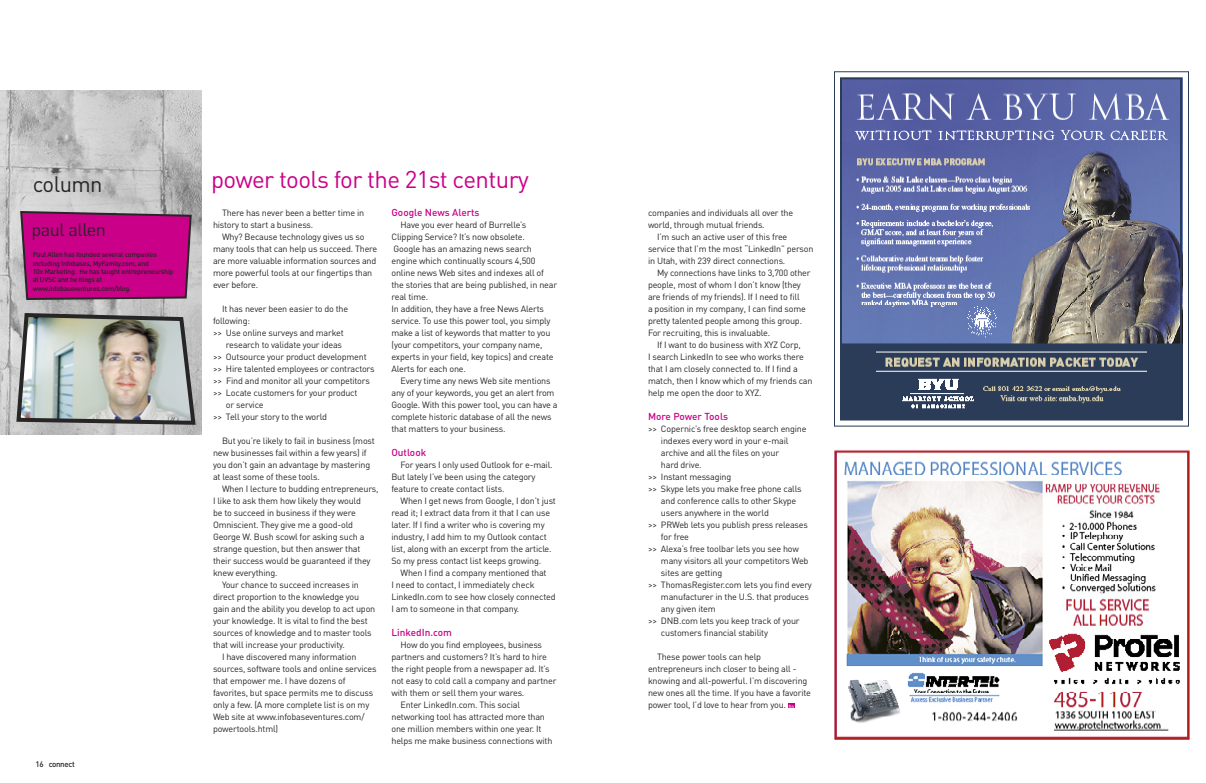
<style>
.page{position:relative;width:1206px;height:783px;background:#fff}
.page>*{position:absolute;margin:0;border:0;box-sizing:border-box;transform-origin:0 0}
.t1{font:24px "DIN";letter-spacing:-.025em;color:#ca0088}
.t2{font:22px "DIN";letter-spacing:-.025em;color:#272525}
.t3{font:18px "DIN";letter-spacing:-.025em;color:#272525}
.t4{font:500 10px "DIN";color:#ca0088}
.t5{font:9px/12px "DIN";letter-spacing:-.02em;color:#272525}
.t6{font:500 8px "DIN";letter-spacing:-.04em;color:#272525}
.t7{font:500 7px/8.4px "DIN";letter-spacing:-.03em;color:#272525}
.t8{font:500 4.5px "DIN";color:#fff}
</style>
<div class="page">
<img style="left:0;top:90px;width:202px;height:344px">
<svg style="left:19px;top:210px;width:174px;height:91px;background:#bf1487"></svg>
<svg style="left:788px;top:703px;width:7px;height:5px"></svg>
<img style="left:834px;top:450px;width:356px;height:290px">
<img style="left:14px;top:311px;width:184px;height:116px">
<img style="left:834px;top:71px;width:355px;height:356px">
<h2 class="t2" style="left:33px;top:170px;width:71px">column</h2>
<h3 class="t3" style="left:32px;top:218px;width:76px">paul allen</h3>
<p class="t7" style="left:33px;top:250px;width:142px">Paul Allen has founded several companies including Infobases, MyFamily.com, and<br>10x Marketing. He has taught entrepreneurship at UVSC and he blogs at www.infobaseventures.com/blog.</p>
<p class="t6" style="left:35px;top:759px;width:41px">16 connect</p>
<h1 class="t1" style="left:211px;top:164px;width:319px">power tools for the 21st century</h1>
<p class="t5" style="left:213px;top:207px;width:153px;text-indent:9px">There has never been a better time in history to start a business.</p>
<p class="t5" style="left:213px;top:231px;width:166px;text-indent:9px">Why? Because technology gives us so many tools that can help us succeed. There are more valuable information sources and more powerful tools at our fingertips than ever before.</p>
<p class="t5" style="left:222px;top:303px;width:128px">It has never been easier to do the</p>
<p class="t5" style="left:213px;top:315px;width:39px">following:</p>
<p class="t5" style="left:213px;top:327px;width:132px">&gt;&gt; Use online surveys and market</p>
<p class="t5" style="left:226px;top:339px;width:118px">research to validate your ideas</p>
<p class="t5" style="left:213px;top:351px;width:155px">&gt;&gt; Outsource your product development</p>
<p class="t5" style="left:213px;top:363px;width:163px">&gt;&gt; Hire talented employees or contractors</p>
<p class="t5" style="left:213px;top:375px;width:158px">&gt;&gt; Find and monitor all your competitors</p>
<p class="t5" style="left:213px;top:387px;width:146px">&gt;&gt; Locate customers for your product</p>
<p class="t5" style="left:226px;top:399px;width:39px">or service</p>
<p class="t5" style="left:213px;top:411px;width:116px">&gt;&gt; Tell your story to the world</p>
<p class="t5" style="left:213px;top:435px;width:163px;text-indent:9px">But you’re likely to fail in business (most new businesses fail within a few years) if you don’t gain an advantage by mastering at least some of these tools.</p>
<p class="t5" style="left:222px;top:483px;width:158px">When I lecture to budding entrepreneurs,</p>
<p class="t5" style="left:213px;top:495px;width:150px">I like to ask them how likely they would</p>
<p class="t5" style="left:213px;top:507px;width:144px">be to succeed in business if they were</p>
<p class="t5" style="left:213px;top:519px;width:142px">Omniscient. They give me a good-old</p>
<p class="t5" style="left:213px;top:531px;width:153px">George W. Bush scowl for asking such a</p>
<p class="t5" style="left:213px;top:543px;width:149px">strange question, but then answer that</p>
<p class="t5" style="left:213px;top:555px;width:159px">their success would be guaranteed if they</p>
<p class="t5" style="left:213px;top:567px;width:66px">knew everything.</p>
<p class="t5" style="left:222px;top:579px;width:138px">Your chance to succeed increases in</p>
<p class="t5" style="left:213px;top:591px;width:148px">direct proportion to the knowledge you</p>
<p class="t5" style="left:213px;top:603px;width:164px">gain and the ability you develop to act upon</p>
<p class="t5" style="left:213px;top:615px;width:156px">your knowledge. It is vital to find the best</p>
<p class="t5" style="left:213px;top:626px;width:160px">sources of knowledge and to master tools</p>
<p class="t5" style="left:213px;top:638px;width:133px">that will increase your productivity.</p>
<p class="t5" style="left:222px;top:650px;width:136px">I have discovered many information</p>
<p class="t5" style="left:213px;top:662px;width:165px">sources, software tools and online services</p>
<p class="t5" style="left:213px;top:674px;width:134px">that empower me. I have dozens of</p>
<p class="t5" style="left:213px;top:686px;width:162px">favorites, but space permits me to discuss</p>
<p class="t5" style="left:213px;top:698px;width:158px">only a few. (A more complete list is on my</p>
<p class="t5" style="left:213px;top:710px;width:153px">Web site at www.infobaseventures.com/</p>
<p class="t5" style="left:213px;top:722px;width:67px">powertools.html)</p>
<p class="t4" style="left:392px;top:206px;width:90px">Google News Alerts</p>
<p class="t5" style="left:392px;top:219px;width:167px;text-indent:9px">Have you ever heard of Burrelle’s Clipping Service? It’s now obsolete.<br>Google has an amazing news search engine which continually scours 4,500 online news Web sites and indexes all of the stories that are being published, in near real time.<br>In addition, they have a free News Alerts service. To use this power tool, you simply make a list of keywords that matter to you (your competitors, your company name, experts in your field, key topics) and create Alerts for each one.</p>
<p class="t5" style="left:392px;top:375px;width:168px;text-indent:9px">Every time any news Web site mentions any of your keywords, you get an alert from Google. With this power tool, you can have a complete historic database of all the news that matters to your business.</p>
<p class="t4" style="left:392px;top:446px;width:36px">Outlook</p>
<p class="t5" style="left:392px;top:459px;width:163px;text-indent:9px">For years I only used Outlook for e-mail.<br>But lately I’ve been using the category feature to create contact lists.</p>
<p class="t5" style="left:392px;top:495px;width:166px;text-indent:9px">When I get news from Google, I don’t just read it; I extract data from it that I can use later. If I find a writer who is covering my industry, I add him to my Outlook contact list, along with an excerpt from the article.<br>So my press contact list keeps growing.</p>
<p class="t5" style="left:392px;top:567px;width:166px;text-indent:9px">When I find a company mentioned that<br>I need to contact, I immediately check LinkedIn.com to see how closely connected I am to someone in that company.</p>
<p class="t4" style="left:392px;top:626px;width:62px">LinkedIn.com</p>
<p class="t5" style="left:400px;top:639px;width:143px">How do you find employees, business</p>
<p class="t5" style="left:392px;top:651px;width:157px">partners and customers? It’s hard to hire</p>
<p class="t5" style="left:392px;top:663px;width:160px">the right people from a newspaper ad. It’s</p>
<p class="t5" style="left:392px;top:675px;width:167px">not easy to cold call a company and partner</p>
<p class="t5" style="left:392px;top:687px;width:134px">with them or sell them your wares.</p>
<p class="t5" style="left:400px;top:699px;width:121px">Enter LinkedIn.com. This social</p>
<p class="t5" style="left:392px;top:711px;width:155px">networking tool has attracted more than</p>
<p class="t5" style="left:392px;top:723px;width:152px">one million members within one year. It</p>
<p class="t5" style="left:392px;top:735px;width:163px">helps me make business connections with</p>
<p class="t5" style="left:648px;top:207px;width:147px">companies and individuals all over the world, through mutual friends.</p>
<p class="t5" style="left:648px;top:231px;width:167px;text-indent:9px">I’m such an active user of this free service that I’m the most “LinkedIn” person in Utah, with 239 direct connections.</p>
<p class="t5" style="left:648px;top:267px;width:164px;text-indent:9px">My connections have links to 3,700 other people, most of whom I don’t know (they are friends of my friends). If I need to fill<br>a position in my company, I can find some pretty talented people among this group.<br>For recruiting, this is invaluable.</p>
<p class="t5" style="left:648px;top:339px;width:166px;text-indent:9px">If I want to do business with XYZ Corp,<br>I search LinkedIn to see who works there that I am closely connected to. If I find a match, then I know which of my friends can help me open the door to XYZ.</p>
<p class="t4" style="left:648px;top:410px;width:82px">More Power Tools</p>
<p class="t5" style="left:648px;top:423px;width:160px">&gt;&gt; Copernic’s free desktop search engine</p>
<p class="t5" style="left:661px;top:435px;width:129px">indexes every word in your e-mail</p>
<p class="t5" style="left:661px;top:447px;width:120px">archive and all the files on your</p>
<p class="t5" style="left:661px;top:459px;width:42px">hard drive.</p>
<p class="t5" style="left:648px;top:471px;width:85px">&gt;&gt; Instant messaging</p>
<p class="t5" style="left:648px;top:483px;width:155px">&gt;&gt; Skype lets you make free phone calls</p>
<p class="t5" style="left:661px;top:495px;width:137px">and conference calls to other Skype</p>
<p class="t5" style="left:661px;top:507px;width:109px">users anywhere in the world</p>
<p class="t5" style="left:648px;top:519px;width:161px">&gt;&gt; PRWeb lets you publish press releases</p>
<p class="t5" style="left:661px;top:531px;width:30px">for free</p>
<p class="t5" style="left:648px;top:543px;width:153px">&gt;&gt; Alexa’s free toolbar lets you see how</p>
<p class="t5" style="left:661px;top:555px;width:149px">many visitors all your competitors Web</p>
<p class="t5" style="left:661px;top:567px;width:63px">sites are getting</p>
<p class="t5" style="left:648px;top:579px;width:165px">&gt;&gt; ThomasRegister.com lets you find every</p>
<p class="t5" style="left:661px;top:591px;width:150px">manufacturer in the U.S. that produces</p>
<p class="t5" style="left:661px;top:603px;width:56px">any given item</p>
<p class="t5" style="left:648px;top:615px;width:153px">&gt;&gt; DNB.com lets you keep track of your</p>
<p class="t5" style="left:661px;top:627px;width:109px">customers financial stability</p>
<p class="t5" style="left:648px;top:651px;width:165px;text-indent:9px">These power tools can help entrepreneurs inch closer to being all - knowing and all-powerful. I’m discovering new ones all the time. If you have a favorite power tool, I’d love to hear from you.</p>
<p class="t8" style="left:789px;top:703px;width:7px">fin</p>
</div>
